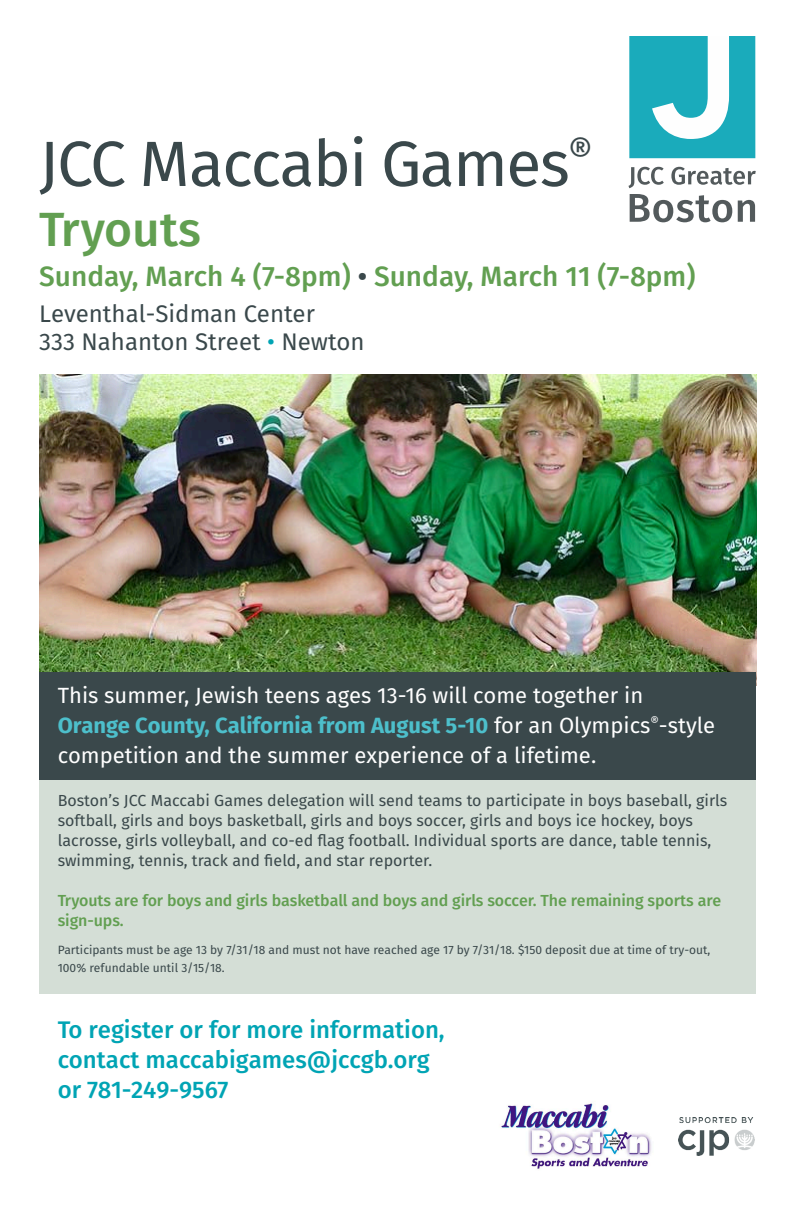
<style>
.page{position:relative;width:792px;height:1224px;background:#fff}
.page>*{position:absolute;margin:0;border:0;box-sizing:border-box;transform-origin:0 0}
.t1{font:64px "Fira Sans";letter-spacing:-.025em;color:#3a484b}
.t2{font:500 48px "Fira Sans";color:#629f51}
.t3{font:500 28px "Fira Sans";color:#629f51}
.t4{font:500 24px/30px "Fira Sans";color:#00a4b4}
.t5{font:24px/28px "Fira Sans";color:#3a484b}
.t6{font:22px/30px "Fira Sans";color:#fff}
.t7{font:16px/20px "Fira Sans";color:#3a484b}
.t8{font:500 16px/20px "Fira Sans";letter-spacing:-.005em;color:#629f51}
.t9{font:12px/18px "Fira Sans";color:#3a484b}
.s1{color:#3a484b}
.s2{color:#00a4b4}
.s3{font-weight:700;color:#4dbfcb}
</style>
<div class="page">
<svg style="left:628px;top:167px;width:36px;height:21px"></svg>
<svg style="left:671px;top:167px;width:85px;height:18px"></svg>
<svg style="left:630px;top:194px;width:102px;height:28px"></svg>
<svg style="left:738px;top:200px;width:17px;height:22px"></svg>
<svg style="left:629px;top:36px;width:126px;height:122px"></svg>
<img style="left:39px;top:374px;width:717px;height:299px">
<div style="left:39px;top:731px;width:717px;height:263px;background:#d4ded6"></div>
<div style="left:39px;top:673px;width:717px;height:107px;background:#3a484b"></div>
<img style="left:501px;top:1103px;width:151px;height:66px">
<img style="left:679px;top:1118px;width:75px;height:37px">
<h1 class="t1" style="left:39px;top:119px;width:555px">JCC Maccabi Games<sup>®</sup></h1>
<h2 class="t2" style="left:39px;top:196px;width:163px">Tryouts</h2>
<h3 class="t3" style="left:39px;top:257px;width:658px">Sunday, March 4 (7-8pm) <span class="s1">•</span> Sunday, March 11 (7-8pm)</h3>
<h3 class="t5" style="left:39px;top:301px;width:327px">Leventhal-Sidman Center<br>333 Nahanton Street <span class="s2">•</span> Newton</h3>
<h3 class="t6" style="left:58px;top:681px;width:659px">This summer, Jewish teens ages 13-16 will come together in<br><span class="s3">Orange County, California from August 5-10</span> for an Olympics<sup>®</sup>-style competition and the summer experience of a lifetime.</h3>
<p class="t7" style="left:58px;top:792px;width:671px">Boston’s JCC Maccabi Games delegation will send teams to participate in boys baseball, girls softball, girls and boys basketball, girls and boys soccer, girls and boys ice hockey, boys lacrosse, girls volleyball, and co-ed flag football. Individual sports are dance, table tennis, swimming, tennis, track and field, and star reporter.</p>
<p class="t8" style="left:58px;top:892px;width:665px">Tryouts are for boys and girls basketball and boys and girls soccer. The remaining sports are sign-ups.</p>
<p class="t9" style="left:58px;top:942px;width:654px">Participants must be age 13 by 7/31/18 and must not have reached age 17 by 7/31/18. $150 deposit due at time of try-out,<br>100% refundable until 3/15/18.</p>
<h3 class="t4" style="left:58px;top:1017px;width:389px">To register or for more information, contact maccabigames@jccgb.org or 781-249-9567</h3>
</div>
